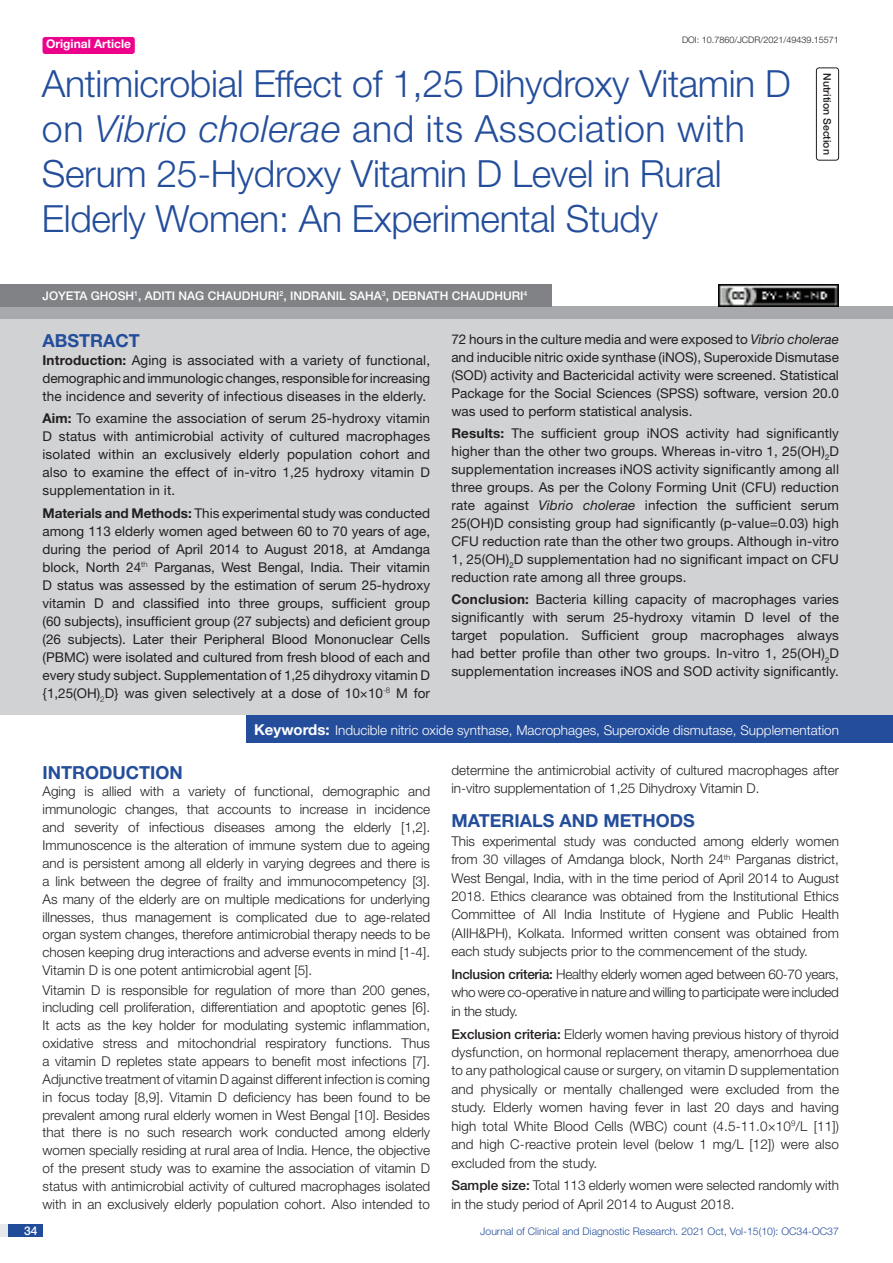
<style>
.page{position:relative;width:893px;height:1263px;background:#fff}
.page>*{position:absolute;margin:0;border:0;box-sizing:border-box;transform-origin:0 0}
.t1{font:300 37.5px/45px "Helvetica Neue";letter-spacing:-.01em;color:#244e9b}
.Heading{font:700 18px "Helvetica Neue";color:#244e9b}
.Abstract_head{font:700 18px "Helvetica Neue";color:#244e9b}
.Body_text{font:300 13.5px/17.9px "Helvetica Neue";color:#231f20;text-align:justify}
.Abstract_Text{font:13.5px/18px "Helvetica Neue";letter-spacing:.01em;color:#231f20;text-align:justify}
.Key_words{font:300 13.5px "Helvetica Neue";color:#fff}
.Author{font:500 12px "Helvetica Neue";color:#fff}
.t2{font:700 12px "Helvetica Neue";color:#fff}
.t3{font:300 10.5px "Helvetica Neue";color:#244e9b}
.section{font:500 10.5px "Helvetica Neue";color:#231f20}
.DOI{font:300 9px "Helvetica Neue";color:#231f20}
.s1{font-style:italic}
.s2{font-weight:700}
.s3{font-weight:700;font-size:15px}
.s4{font-weight:500}
</style>
<div class="page">
<div style="left:0;top:1224px;width:43px;height:13px;background:#e6e7e9"></div>
<div style="left:8px;top:1224px;width:35px;height:13px;background:#214c99"></div>
<div style="left:43px;top:37px;width:92px;height:17px;background:#ed028c;border-radius:3px"></div>
<div style="left:816px;top:67px;width:23px;height:94px;border:1px solid #231f20;border-radius:3px"></div>
<div style="left:0;top:307px;width:893px;height:12px;background:#a8a9ad"></div>
<div style="left:0;top:284px;width:551px;height:23px;background:#808285"></div>
<div style="left:0;top:319px;width:893px;height:396px;background:#d1d2d4"></div>
<div style="left:246px;top:715px;width:647px;height:28px;background:#244e9b"></div>
<img style="left:719px;top:284px;width:120px;height:23px">
<p class="t2" style="left:46px;top:37px;width:87px">Original Article</p>
<p class="DOI" style="left:682px;top:35px;width:158px">DOI: 10.7860/JCDR/2021/49439.15571</p>
<p class="t1" style="left:42px;top:60px;width:750px">Antimicrobial Effect of 1,25 Dihydroxy Vitamin D on <span class="s1">Vibrio cholerae</span> and its Association with Serum 25-Hydroxy Vitamin D Level in Rural Elderly Women: An Experimental Study</p>
<p class="Author" style="left:43px;top:289px;width:486px">Joyeta Ghosh<sup>1</sup>, Aditi Nag Chaudhuri <sup>2</sup>, Indrani l Saha<sup>3</sup>, Debnath Chaudhuri <sup>4</sup></p>
<p class="section" style="left:833px;top:73px;width:83px;rotate:90deg">Nutrition Section</p>
<p class="Abstract_head" style="left:43px;top:329px;width:99px">ABSTRACT</p>
<p class="Abstract_Text" style="left:43px;top:351px;width:389px"><span class="s2">Introduction:</span> Aging is associated with a variety of functional, demographic and immunologic changes, responsible for increasing the incidence and severity of infectious diseases in the elderly.</p>
<p class="Abstract_Text" style="left:43px;top:409px;width:389px"><span class="s2">Aim:</span> To examine the association of serum 25-hydroxy vitamin D status with antimicrobial activity of cultured macrophages isolated within an exclusively elderly population cohort and also to examine the effect of in-vitro 1,25 hydroxy vitamin D supplementation in it.</p>
<p class="Abstract_Text" style="left:43px;top:504px;width:389px"><span class="s2">Materials and Methods:</span> This experimental study was conducted among 113 elderly women aged between 60 to 70 years of age, during the period of April 2014 to August 2018, at Amdanga block, North 24<sup>th</sup> Parganas, West Bengal, India. Their vitamin D status was assessed by the estimation of serum 25-hydroxy vitamin D and classified into three groups, sufficient group (60 subjects), insufficient group (27 subjects) and deficient group (26 subjects). Later their Peripheral Blood Mononuclear Cells (PBMC) were isolated and cultured from fresh blood of each and every study subject. Supplementation of 1,25 dihydroxy vitamin D {1,25(OH)<sub>2</sub>D} was given selectively at a dose of 10×10<sup>-8</sup> M for</p>
<p class="Abstract_Text" style="left:451px;top:330px;width:389px">72 hours in the culture media and were exposed to <span class="s1">Vibrio cholerae </span>and inducible nitric oxide synthase (iNOS), Superoxide Dismutase (SOD) activity and Bactericidal activity were screened. Statistical Package for the Social Sciences (SPSS) software, version 20.0 was used to perform statistical analysis.</p>
<p class="Abstract_Text" style="left:451px;top:424px;width:389px"><span class="s2">Results:</span> The sufficient group iNOS activity had significantly higher than the other two groups. Whereas in-vitro 1, 25(OH)<sub>2</sub>D supplementation increases iNOS activity significantly among all three groups. As per the Colony Forming Unit (CFU) reduction rate against <span class="s1">Vibrio cholerae</span> infection the sufficient serum 25(OH)D consisting group had significantly (p-value=0.03) high CFU reduction rate than the other two groups. Although in-vitro 1, 25(OH)<sub>2</sub>D supplementation had no significant impact on CFU reduction rate among all three groups.</p>
<p class="Abstract_Text" style="left:451px;top:590px;width:389px"><span class="s2">Conclusion:</span> Bacteria killing capacity of macrophages varies significantly with serum 25-hydroxy vitamin D level of the target population. Sufficient group macrophages always had better profile than other two groups. In-vitro 1, 25(OH)<sub>2</sub>D supplementation increases iNOS and SOD activity significantly.</p>
<p class="Key_words" style="left:254px;top:721px;width:586px"><span class="s3">Keywords:</span> Inducible nitric oxide synthase, Macrophages, Superoxide dismutase, Supplementation</p>
<p class="Heading" style="left:43px;top:761px;width:142px">INTRODUCTION</p>
<p class="Body_text" style="left:43px;top:782px;width:389px">Aging is allied with a variety of functional, demographic and immunologic changes, that accounts to increase in incidence and severity of infectious diseases among the elderly [1,2].<br>Immunoscence is the alteration of immune system due to ageing and is persistent among all elderly in varying degrees and there is a link between the degree of frailty and immunocompetency [3].<br>As many of the elderly are on multiple medications for underlying illnesses, thus management is complicated due to age-related organ system changes, therefore antimicrobial therapy needs to be chosen keeping drug interactions and adverse events in mind [1-4].<br>Vitamin D is one potent antimicrobial agent [5].</p>
<p class="Body_text" style="left:43px;top:980px;width:389px">Vitamin D is responsible for regulation of more than 200 genes, including cell proliferation, differentiation and apoptotic genes [6].<br>It acts as the key holder for modulating systemic inflammation, oxidative stress and mitochondrial respiratory functions. Thus a vitamin D repletes state appears to benefit most infections [7].<br>Adjunctive treatment of vitamin D against different infection is coming in focus today [8,9]. Vitamin D deficiency has been found to be prevalent among rural elderly women in West Bengal [10]. Besides that there is no such research work conducted among elderly women specially residing at rural area of India. Hence, the objective of the present study was to examine the association of vitamin D status with antimicrobial activity of cultured macrophages isolated with in an exclusively elderly population cohort. Also intended to</p>
<p class="Body_text" style="left:451px;top:761px;width:389px">determine the antimicrobial activity of cultured macrophages after in-vitro supplementation of 1,25 Dihydroxy Vitamin D.</p>
<p class="Heading" style="left:451px;top:810px;width:245px">MATERIALS AND METHODS</p>
<p class="Body_text" style="left:451px;top:831px;width:389px;line-height:18.5px">This experimental study was conducted among elderly women from 30 villages of Amdanga block, North 24<sup>th</sup> Parganas district, West Bengal, India, with in the time period of April 2014 to August 2018. Ethics clearance was obtained from the Institutional Ethics Committee of All India Institute of Hygiene and Public Health (AIIH&amp;PH), Kolkata. Informed written consent was obtained from each study subjects prior to the commencement of the study.</p>
<p class="Body_text" style="left:451px;top:965px;width:389px;line-height:18.5px"><span class="s4">Inclusion criteria:</span> Healthy elderly women aged between 60-70 years, who were co-operative in nature and willing to participate were included in the study.</p>
<p class="Body_text" style="left:451px;top:1024px;width:389px;line-height:18.5px"><span class="s4">Exclusion criteria:</span> Elderly women having previous history of thyroid dysfunction, on hormonal replacement therapy, amenorrhoea due to any pathological cause or surgery, on vitamin D supplementation and physically or mentally challenged were excluded from the study. Elderly women having fever in last 20 days and having high total White Blood Cells (WBC) count (4.5-11.0×10<sup>9</sup>/L [11]) and high C-reactive protein level (below 1 mg/L [12]) were also excluded from the study.</p>
<p class="Body_text" style="left:451px;top:1176px;width:389px;line-height:18.5px"><span class="s4">Sample size:</span> Total 113 elderly women were selected randomly with in the study period of April 2014 to August 2018.</p>
<p class="Author" style="left:24px;top:1223px;width:15px">34</p>
<p class="t3" style="left:480px;top:1225px;width:360px">Journal of Clinical and Diagnostic Research. 2021 Oct, Vol-15(10): OC34-OC37</p>
</div>
